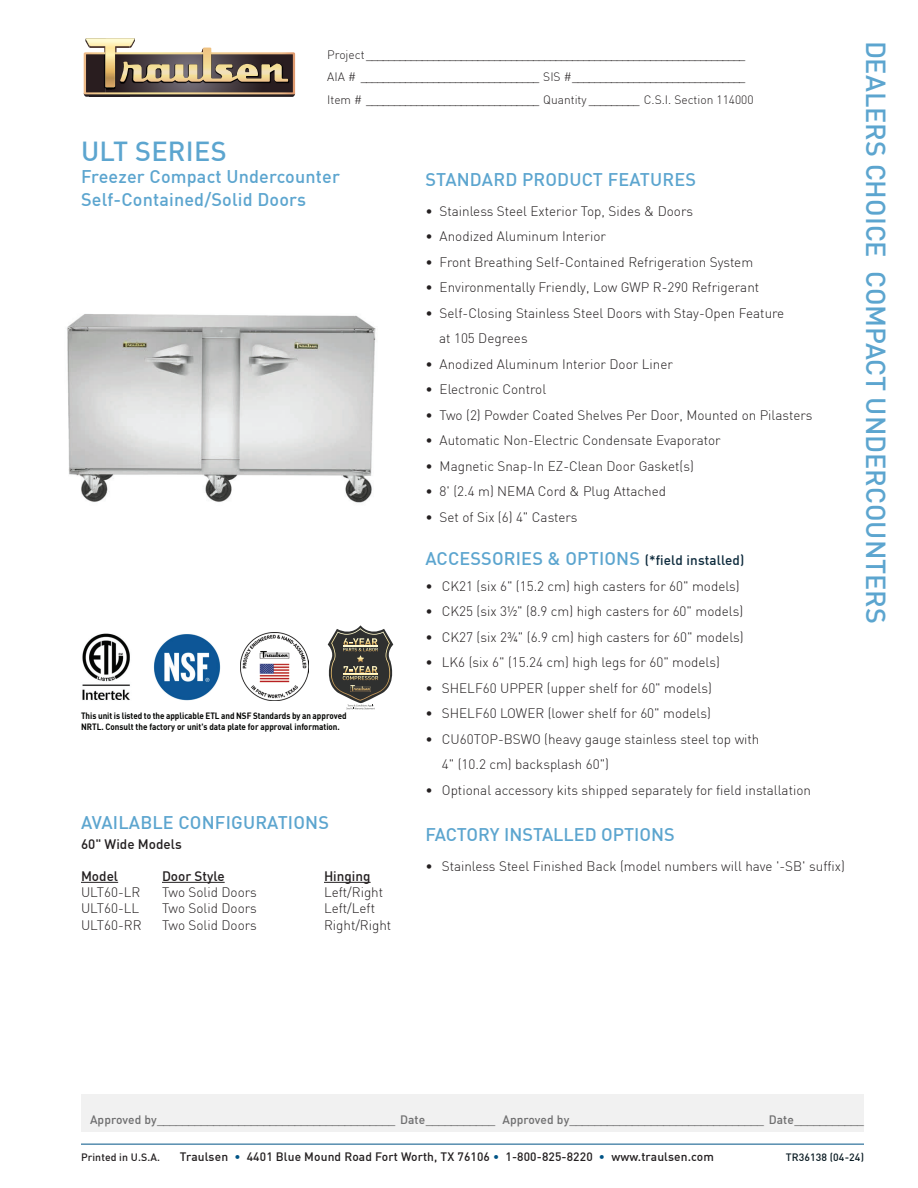
<style>
.page{position:relative;width:918px;height:1188px;background:#fff}
.page>*{position:absolute;margin:0;border:0;box-sizing:border-box;transform-origin:0 0}
.t1{font:500 27px "DIN";color:#5ca5cf}
.t2{font:500 18px/22.5px "DIN";letter-spacing:.01em;color:#5ca5cf}
.t3{font:300 13.5px/25.5px "DIN";color:#231f20}
.t4{font:500 13.5px "DIN";color:#231f20}
.t5{font:300 12px/22.5px "DIN";color:#231f20}
.t6{font:500 12px "DIN";letter-spacing:.01em;color:#6e6e6f}
.t7{font:500 12px "DIN";letter-spacing:.01em;color:#231f20}
.t8{font:500 10.5px "DIN";letter-spacing:.01em;color:#231f20}
.t9{font:500 10.5px "DIN";letter-spacing:.01em;color:#0a1b23}
.t10{font:700 9px/10.8px "DIN";color:#040503;scale:.9 1}
.s1{font-size:13.5px;color:#0e2b3d}
.s2{color:#015486}
</style>
<div class="page">
<div style="left:81px;top:1094px;width:783px;height:38px;background:#f1f1f1"></div>
<hr style="left:81px;top:1144px;width:783px;height:1px;background:#015486">
<svg style="left:84px;top:38px;width:211px;height:59px"></svg>
<hr style="left:81px;top:882px;width:37px;height:1px;background:#231f20">
<hr style="left:162px;top:882px;width:63px;height:1px;background:#231f20">
<hr style="left:324px;top:882px;width:47px;height:1px;background:#231f20">
<img style="left:67px;top:314px;width:309px;height:189px">
<svg style="left:328px;top:625px;width:65px;height:85px"></svg>
<img style="left:241px;top:633px;width:68px;height:68px">
<img style="left:82px;top:633px;width:48px;height:67px">
<img style="left:153px;top:634px;width:68px;height:67px">
<p class="t5" style="left:327px;top:44px;width:428px">Project ____________________________________________________________________<br>AIA # ________________________________ SIS #_______________________________<br>Item # _______________________________ Quantity _________ C.S.I. Section 114000</p>
<h1 class="t1" style="left:81px;top:138px;width:147px">ULT SERIES</h1>
<h2 class="t2" style="left:81px;top:166px;width:260px">Freezer Compact Undercounter<br>Self-Contained/Solid Doors</h2>
<p class="t10" style="left:81px;top:711px;width:297px">This unit is listed to the applicable ETL and NSF Standards by an approved<br>NRTL. Consult the factory or unit's data plate for approval information.</p>
<h2 class="t2" style="left:81px;top:812px;width:250px">AVAILABLE CONFIGURATIONS</h2>
<p class="t4" style="left:81px;top:837px;width:102px">60" Wide Models</p>
<p class="t4" style="left:81px;top:870px;width:39px">Model</p>
<p class="t4" style="left:162px;top:870px;width:64px">Door Style</p>
<p class="t4" style="left:324px;top:870px;width:48px">Hinging</p>
<p class="t3" style="left:81px;top:881px;width:61px">ULT60-LR</p>
<p class="t3" style="left:162px;top:881px;width:96px">Two Solid Doors</p>
<p class="t3" style="left:324px;top:881px;width:61px">Left/Right</p>
<p class="t3" style="left:81px;top:897px;width:60px">ULT60-LL</p>
<p class="t3" style="left:162px;top:897px;width:96px">Two Solid Doors</p>
<p class="t3" style="left:324px;top:897px;width:53px">Left/Left</p>
<p class="t3" style="left:81px;top:913px;width:62px">ULT60-RR</p>
<p class="t3" style="left:162px;top:913px;width:96px">Two Solid Doors</p>
<p class="t3" style="left:324px;top:913px;width:69px">Right/Right</p>
<h2 class="t2" style="left:425px;top:170px;width:272px">STANDARD PRODUCT FEATURES</h2>
<p class="t3" style="left:425px;top:199px;width:269px">• Stainless Steel Exterior Top, Sides &amp; Doors</p>
<p class="t3" style="left:425px;top:225px;width:182px">• Anodized Aluminum Interior</p>
<p class="t3" style="left:425px;top:250px;width:329px">• Front Breathing Self-Contained Refrigeration System</p>
<p class="t3" style="left:425px;top:276px;width:335px">• Environmentally Friendly, Low GWP R-290 Refrigerant</p>
<p class="t3" style="left:439px;top:301px;width:347px;text-indent:-14px">• Self-Closing Stainless Steel Doors with Stay-Open Feature at 105 Degrees</p>
<p class="t3" style="left:425px;top:352px;width:249px">• Anodized Aluminum Interior Door Liner</p>
<p class="t3" style="left:425px;top:378px;width:122px">• Electronic Control</p>
<p class="t3" style="left:425px;top:403px;width:389px">• Two (2) Powder Coated Shelves Per Door, Mounted on Pilasters</p>
<p class="t3" style="left:425px;top:429px;width:297px">• Automatic Non-Electric Condensate Evaporator</p>
<p class="t3" style="left:425px;top:454px;width:270px">• Magnetic Snap-In EZ-Clean Door Gasket(s)</p>
<p class="t3" style="left:425px;top:480px;width:242px">• 8' (2.4 m) NEMA Cord &amp; Plug Attached</p>
<p class="t3" style="left:425px;top:505px;width:154px">• Set of Six (6) 4" Casters</p>
<h2 class="t2" style="left:425px;top:548px;width:321px">ACCESSORIES &amp; OPTIONS <span class="s1">(*field installed)</span></h2>
<p class="t3" style="left:425px;top:574px;width:316px">• CK21 (six 6" (15.2 cm) high casters for 60" models)</p>
<p class="t3" style="left:425px;top:600px;width:319px">• CK25 (six 3½" (8.9 cm) high casters for 60" models)</p>
<p class="t3" style="left:425px;top:625px;width:320px">• CK27 (six 2¾" (6.9 cm) high casters for 60" models)</p>
<p class="t3" style="left:425px;top:651px;width:296px">• LK6 (six 6" (15.24 cm) high legs for 60" models)</p>
<p class="t3" style="left:425px;top:676px;width:288px">• SHELF60 UPPER (upper shelf for 60" models)</p>
<p class="t3" style="left:425px;top:702px;width:287px">• SHELF60 LOWER (lower shelf for 60" models)</p>
<p class="t3" style="left:442px;top:727px;width:319px;text-indent:-16px">• CU60TOP-BSWO (heavy gauge stainless steel top with<br>4" (10.2 cm) backsplash 60")</p>
<p class="t3" style="left:425px;top:778px;width:387px">• Optional accessory kits shipped separately for field installation</p>
<h2 class="t2" style="left:425px;top:824px;width:251px">FACTORY INSTALLED OPTIONS</h2>
<p class="t3" style="left:425px;top:855px;width:421px">• Stainless Steel Finished Back (model numbers will have '-SB' suffix)</p>
<h1 class="t1" style="left:888px;top:40px;width:585px;rotate:90deg">DEALERS CHOICE COMPACT UNDERCOUNTERS</h1>
<p class="t6" style="left:90px;top:1114px;width:776px">Approved by______________________________________ Date___________ Approved by_______________________________ Date___________</p>
<p class="t8" style="left:81px;top:1152px;width:81px">Printed in U.S.A.</p>
<p class="t7" style="left:180px;top:1151px;width:536px">Traulsen <span class="s2">•</span> 4401 Blue Mound Road Fort Worth, TX 76106 <span class="s2">•</span> 1-800-825-8220 <span class="s2">•</span> www.traulsen.com</p>
<p class="t9" style="left:786px;top:1152px;width:80px">TR36138 (04-24)</p>
</div>
